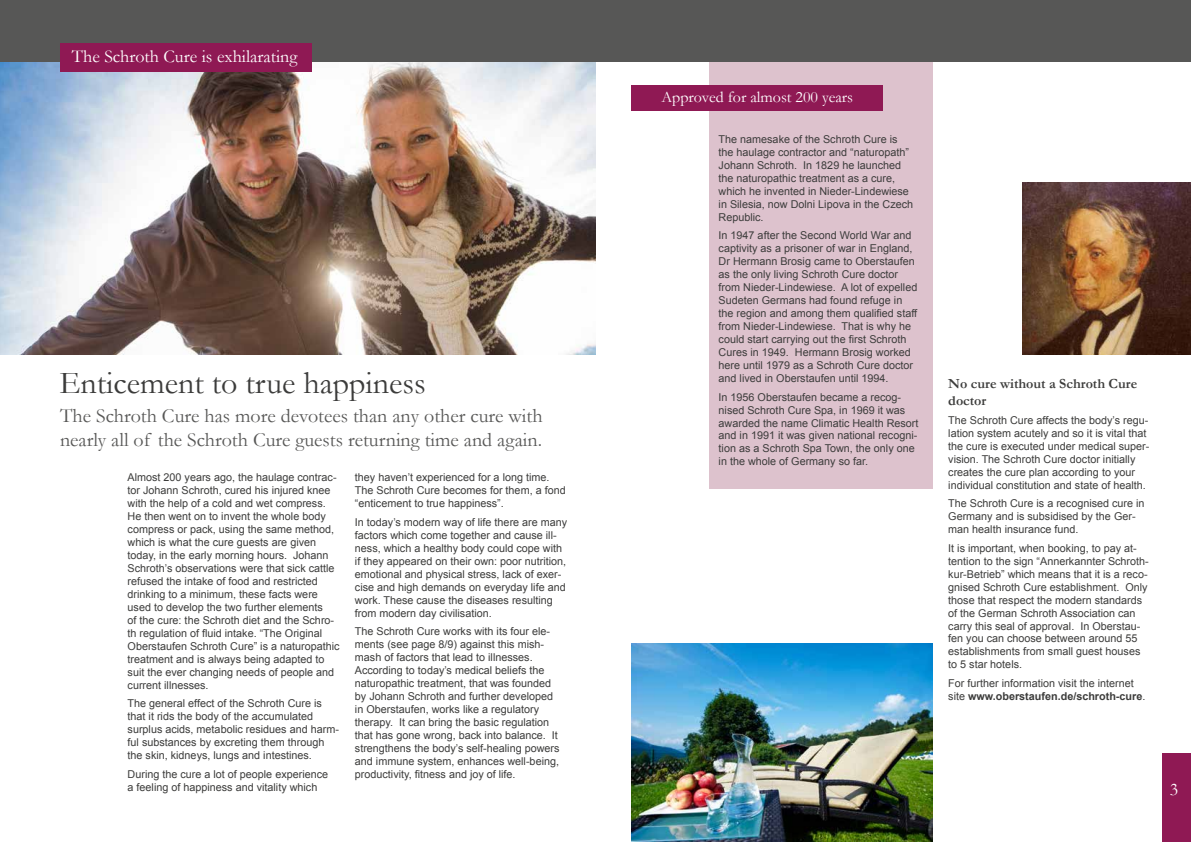
<style>
.page{position:relative;width:1191px;height:842px;background:#fff}
.page>*{position:absolute;margin:0;border:0;box-sizing:border-box;transform-origin:0 0}
.t1{font:32px "Garamond";color:#3c3c3b}
.t2{font:20px/24px "Garamond";color:#575756}
.t3{font:18px "Garamond";color:#fff}
.t4{font:16px "Garamond";color:#fff}
.t5{font:700 14px/16.8px "Garamond";color:#3c3c3b}
.t6{font:10.8px/13px "Arial";color:#3c3c3b}
.s1{font-weight:700}
</style>
<div class="page">
<div style="left:1162px;top:753px;width:29px;height:89px;background:#8f1954"></div>
<div style="left:709px;top:54px;width:223px;height:435px;background:#ddc2cd"></div>
<div style="left:631px;top:85px;width:252px;height:26px;background:#8f1954"></div>
<img style="left:0;top:62px;width:595px;height:292px">
<div style="left:0;top:0;width:1191px;height:62px;background:#575756"></div>
<div style="left:60px;top:43px;width:251px;height:29px;background:#8f1954"></div>
<img style="left:1022px;top:182px;width:169px;height:172px">
<img style="left:631px;top:643px;width:302px;height:198px">
<h3 class="t3" style="left:72px;top:44px;width:227px">The Schroth Cure is exhilarating</h3>
<h1 class="t1" style="left:60px;top:361px;width:368px">Enticement to true happiness</h1>
<h2 class="t2" style="left:60px;top:403px;width:484px">The Schroth Cure has more devotees than any other cure with nearly all of the Schroth Cure guests returning time and again.</h2>
<p class="t6" style="left:128px;top:471px;width:213px">Almost 200 years ago, the haulage contrac&shy;tor Johann Schroth, cured his injured knee with the help of a cold and wet compress.<br>He then went on to invent the whole body compress or pack, using the same method, which is what the cure guests are given today, in the early morning hours. Johann Schroth’s observations were that sick cattle refused the intake of food and restricted drinking to a minimum, these facts were used to develop the two further elements<br>of the cure: the Schroth diet and the Schro&shy;th regulation of fluid intake. “The Original Oberstaufen Schroth Cure” is a naturopathic treatment and is always being adapted to suit the ever changing needs of people and current illnesses.</p>
<p class="t6" style="left:128px;top:697px;width:213px">The general effect of the Schroth Cure is that it rids the body of the accumulated surplus acids, metabolic residues and harm&shy;ful substances by excreting them through the skin, kidneys, lungs and intestines.</p>
<p class="t6" style="left:128px;top:767px;width:202px">During the cure a lot of people experience a feeling of happiness and vitality which</p>
<p class="t6" style="left:355px;top:471px;width:212px">they haven’t experienced for a long time.<br>The Schroth Cure becomes for them, a fond “enticement to true happiness”.</p>
<p class="t6" style="left:355px;top:515px;width:214px">In today’s modern way of life there are many factors which come together and cause ill&shy;ness, which a healthy body could cope with if they appeared on their own: poor nutrition, emotional and physical stress, lack of exer&shy;cise and high demands on everyday life and work. These cause the diseases resulting from modern day civilisation.</p>
<p class="t6" style="left:355px;top:625px;width:206px">The Schroth Cure works with its four ele&shy;ments (see page 8/9) against this mish&shy;mash of factors that lead to illnesses.<br>According to today’s medical beliefs the naturopathic treatment, that was founded by Johann Schroth and further developed in Oberstaufen, works like a regulatory therapy. It can bring the basic regulation that has gone wrong, back into balance. It strengthens the body’s self-healing powers and immune system, enhances well-being, productivity, fitness and joy of life.</p>
<h3 class="t4" style="left:661px;top:87px;width:193px">Approved for almost 200 years</h3>
<p class="t6" style="left:718px;top:133px;width:196px">The namesake of the Schroth Cure is the haulage contractor and “naturopath” Johann Schroth. In 1829 he launched the naturopathic treatment as a cure, which he invented in Nieder-Lindewiese in Silesia, now Dolni Lipova in the Czech Republic.</p>
<p class="t6" style="left:718px;top:229px;width:200px">In 1947 after the Second World War and captivity as a prisoner of war in England, Dr Hermann Brosig came to Oberstaufen as the only living Schroth Cure doctor from Nieder-Lindewiese. A lot of expelled Sudeten Germans had found refuge in the region and among them qualified staff from Nieder-Lindewiese. That is why he could start carrying out the first Schroth Cures in 1949. Hermann Brosig worked here until 1979 as a Schroth Cure doctor and lived in Oberstaufen until 1994.</p>
<p class="t6" style="left:718px;top:390px;width:201px">In 1956 Oberstaufen became a recog&shy;nised Schroth Cure Spa, in 1969 it was awarded the name Climatic Health Resort and in 1991 it was given national recogni&shy;tion as a Schroth Spa Town, the only one in the whole of Germany so far.</p>
<p class="t5" style="left:948px;top:376px;width:190px">No cure without a Schroth Cure doctor</p>
<p class="t6" style="left:948px;top:413px;width:203px">The Schroth Cure affects the body’s regu&shy;lation system acutely and so it is vital that the cure is executed under medical super&shy;vision. The Schroth Cure doctor initially creates the cure plan according to your individual constitution and state of health.</p>
<p class="t6" style="left:948px;top:497px;width:198px">The Schroth Cure is a recognised cure in<br>Germany and is subsidised by the Ger&shy;man health insurance fund.</p>
<p class="t6" style="left:948px;top:541px;width:202px">It is important, when booking, to pay at&shy;tention to the sign “Annerkannter Schroth&shy;kur-Betrieb” which means that it is a reco&shy;gnised Schroth Cure establishment. Only those that respect the modern standards of the German Schroth Association can carry this seal of approval. In Oberstau&shy;fen you can choose between around 55 establishments from small guest houses to 5 star hotels.</p>
<p class="t6" style="left:948px;top:677px;width:199px">For further information visit the internet site <span class="s1">www.oberstaufen.de/schroth-cure</span>.</p>
<h3 class="t3" style="left:1169px;top:777px;width:10px">3</h3>
</div>
